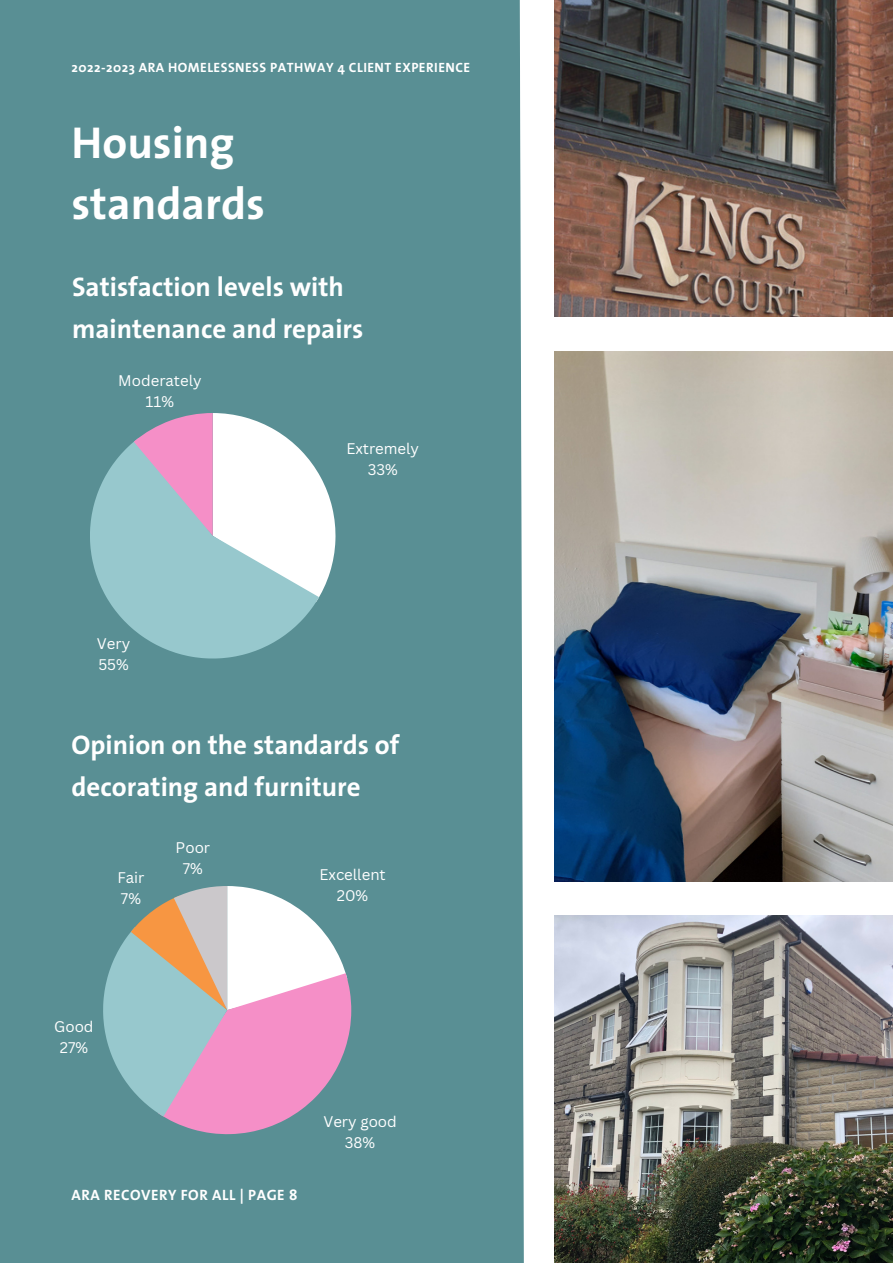
<style>
.page{position:relative;width:893px;height:1264px;background:#fff}
.page>*{position:absolute;margin:0;border:0;box-sizing:border-box;transform-origin:0 0}
.t1{font:700 45px/61.8px "The Sans";color:#fff}
.t2{font:700 27px/42.8px "The Sans";color:#fff}
.t3{font:15px/20.9px "Canva Sans";color:#fff;text-align:center}
.t4{font:700 15px "The Sans";letter-spacing:.035em;color:#fff}
.t5{font:700 13.5px "The Sans";letter-spacing:.035em;color:#fff}
</style>
<div class="page">
<img style="left:554px;top:0;width:338px;height:316px">
<img style="left:554px;top:915px;width:338px;height:347px">
<img style="left:554px;top:352px;width:338px;height:529px">
<div style="left:0;top:0;width:524px;height:1262px;background:#598f94"></div>
<svg style="left:90px;top:438px;width:229px;height:220px;background:#83b5ba"></svg>
<svg style="left:134px;top:413px;width:201px;height:189px"></svg>
<svg style="left:103px;top:886px;width:248px;height:248px"></svg>
<p class="t5" style="left:72px;top:62px;width:400px">2022-2023 ARA HOMELESSNESS PATHWAY 4 CLIENT EXPERIENCE</p>
<h1 class="t1" style="left:72px;top:115px;width:195px">Housing standards</h1>
<p class="t2" style="left:72px;top:267px;width:293px">Satisfaction levels with maintenance and repairs</p>
<p class="t3" style="left:118px;top:370px;width:85px">Moderately<br>11%</p>
<p class="t3" style="left:97px;top:633px;width:35px;text-align:left">Very<br>55%</p>
<p class="t3" style="left:346px;top:438px;width:74px">Extremely<br>33%</p>
<p class="t2" style="left:72px;top:725px;width:329px">Opinion on the standards of decorating and furniture</p>
<p class="t3" style="left:117px;top:866px;width:29px;text-align:left">Fair<br>7%</p>
<p class="t3" style="left:176px;top:837px;width:36px">Poor<br>7%</p>
<p class="t3" style="left:319px;top:863px;width:68px">Excellent<br>20%</p>
<p class="t3" style="left:54px;top:1015px;width:41px">Good<br>27%</p>
<p class="t4" style="left:72px;top:1188px;width:227px">ARA RECOVERY FOR ALL | PAGE 8</p>
<p class="t3" style="left:323px;top:1111px;width:75px">Very good<br>38%</p>
</div>
